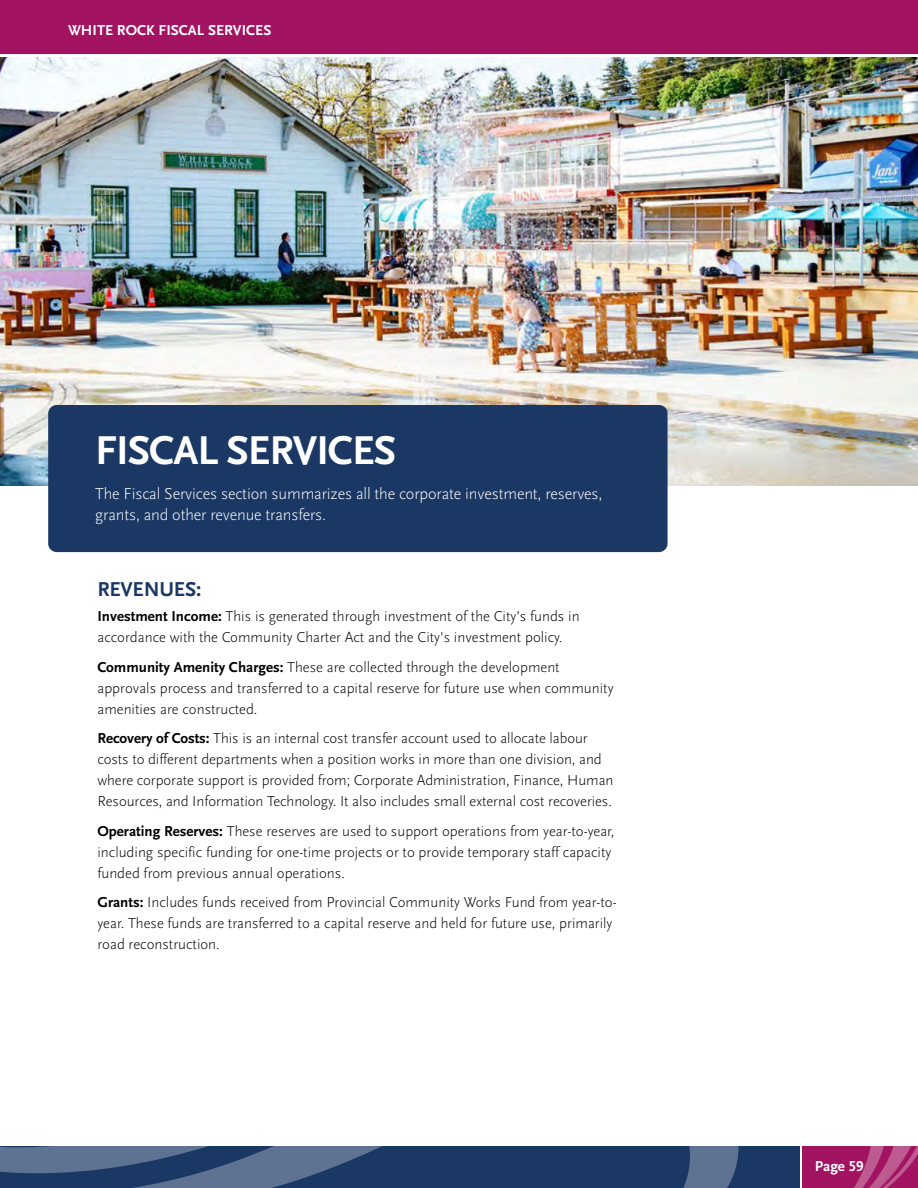
<style>
.page{position:relative;width:918px;height:1188px;background:#fff}
.page>*{position:absolute;margin:0;border:0;box-sizing:border-box;transform-origin:0 0}
.t1{font:42px "Scala Sans Bold LF";letter-spacing:-.025em;color:#fff}
.t2{font:21px "Scala Sans Bold LF";letter-spacing:-.01em;color:#1b3864}
.t3{font:300 16.5px/21px "Scala Sans";letter-spacing:-.01em;color:#fff}
.t4{font:300 15px/21px "Scala Sans";color:#000}
.t5{font:15px "Scala Sans Bold LF";color:#fff}
.s1{font-family:"Scala Sans Bold LF";font-weight:400}
</style>
<div class="page">
<img style="left:0;top:57px;width:918px;height:429px">
<div style="left:48px;top:405px;width:620px;height:147px;background:#1b3864;border-radius:9px"></div>
<div style="left:0;top:0;width:918px;height:55px;background:#a21462"></div>
<svg style="left:0;top:1147px;width:918px;height:41px;background:#404873"></svg>
<p class="t5" style="left:68px;top:22px;width:205px">WHITE ROCK FISCAL SERVICES</p>
<h1 class="t1" style="left:95px;top:428px;width:303px">FISCAL SERVICES</h1>
<p class="t3" style="left:95px;top:483px;width:509px">The Fiscal Services section summarizes all the corporate investment, reserves, grants, and other revenue transfers.</p>
<h2 class="t2" style="left:97px;top:578px;width:105px">REVENUES:</h2>
<p class="t4" style="left:97px;top:606px;width:484px"><span class="s1">Investment Income:</span> This is generated through investment of the City’s funds in accordance with the Community Charter Act and the City’s investment policy.</p>
<p class="t4" style="left:97px;top:656px;width:518px"><span class="s1">Community Amenity Charges:</span> These are collected through the development approvals process and transferred to a capital reserve for future use when community amenities are constructed.</p>
<p class="t4" style="left:97px;top:728px;width:518px"><span class="s1">Recovery of Costs:</span> This is an internal cost transfer account used to allocate labour costs to different departments when a position works in more than one division, and where corporate support is provided from; Corporate Administration, Finance, Human Resources, and Information Technology. It also includes small external cost recoveries.</p>
<p class="t4" style="left:97px;top:820px;width:519px"><span class="s1">Operating Reserves:</span> These reserves are used to support operations from year-to-year, including specific funding for one-time projects or to provide temporary staff capacity funded from previous annual operations.</p>
<p class="t4" style="left:97px;top:892px;width:521px"><span class="s1">Grants:</span> Includes funds received from Provincial Community Works Fund from year-to&shy;year. These funds are transferred to a capital reserve and held for future use, primarily road reconstruction.</p>
<p class="t5" style="left:815px;top:1158px;width:50px">Page 59</p>
</div>
